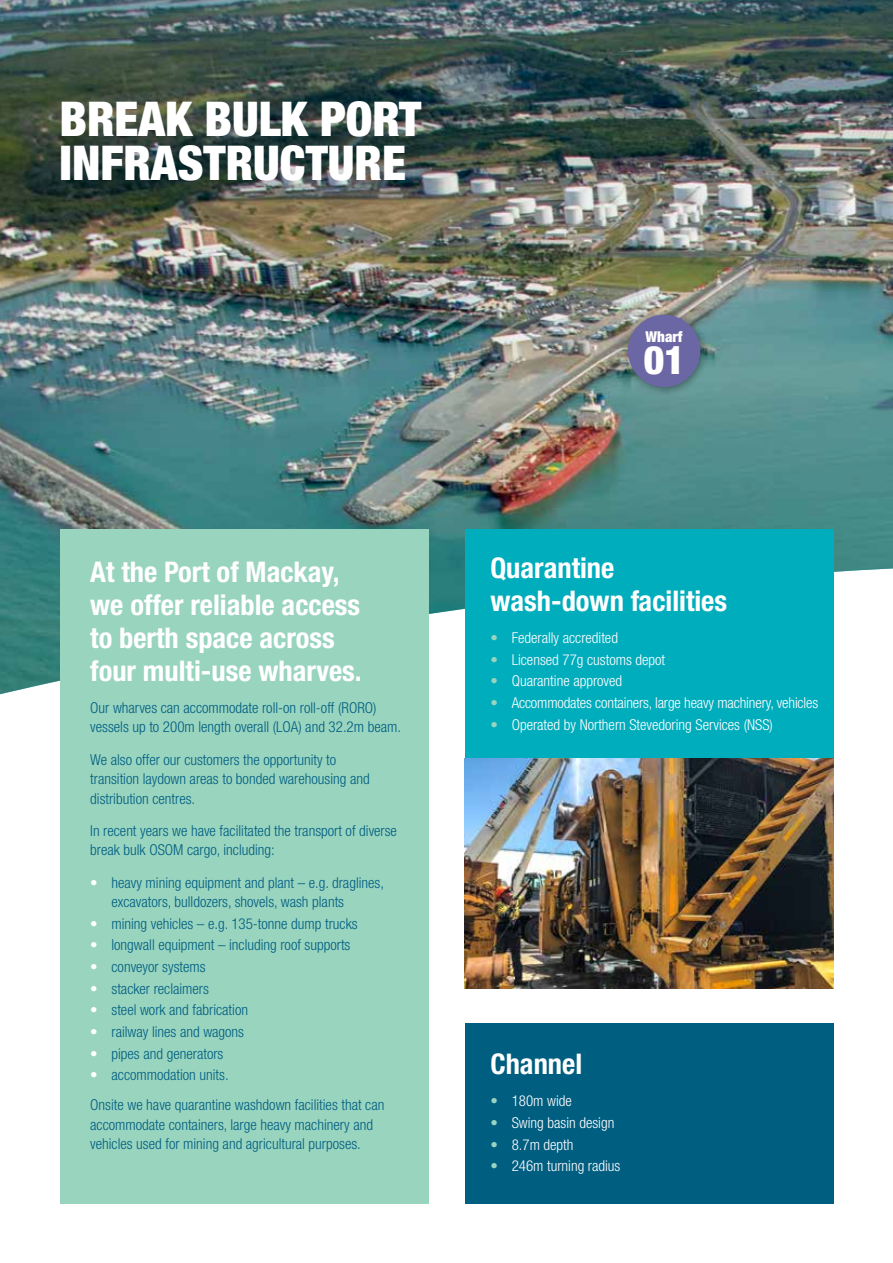
<style>
.page{position:relative;width:893px;height:1263px;background:#fff}
.page>*{position:absolute;margin:0;border:0;box-sizing:border-box;transform-origin:0 0}
.t1{font:900 condensed 48px/43.5px "Helvetica Neue LT Std";color:#fff}
.t2{font:900 condensed 39.3px "Helvetica Neue LT Std";color:#fff}
.t3{font:700 condensed 28.5px/33px "Helvetica Neue LT Std";color:#fff}
.t4{font:300 condensed 15px/19.5px "Helvetica Neue LT Std";color:#005e81}
.t5{font:300 condensed 15px "Helvetica Neue LT Std";color:#fff}
.t6{font:900 condensed 15px "Helvetica Neue LT Std";color:#fff}
.s1{color:#fff}
.s2{color:#99d4c0}
</style>
<div class="page">
<img style="left:0;top:0;width:893px;height:694px">
<div style="left:465px;top:1023px;width:368px;height:180px;background:#005e81"></div>
<div style="left:621px;top:308px;width:89px;height:88px;background:#000;opacity:.4"></div>
<div style="left:628px;top:315px;width:72px;height:72px;background:#6b66a4;border-radius:50%"></div>
<div style="left:465px;top:529px;width:368px;height:230px;background:#00adbd"></div>
<img style="left:465px;top:759px;width:368px;height:229px">
<div style="left:60px;top:529px;width:369px;height:674px;background:#99d4bf"></div>
<svg style="left:753px;top:1168px;width:81px;height:36px"></svg>
<h1 class="t1" style="left:60px;top:97px;width:363px">BREAK BULK PORT<br>INFRASTRUCTURE</h1>
<p class="t6" style="left:646px;top:327px;width:38px">Wharf</p>
<h2 class="t2" style="left:664px;top:336px;width:22px">1</h2>
<h3 class="t3" style="left:90px;top:555px;width:273px">At the Port of Mackay, we offer reliable access to berth space across four multi-use wharves.</h3>
<p class="t4" style="left:90px;top:698px;width:312px">Our wharves can accommodate roll-on roll-off (RORO) vessels up to 200m length overall (LOA) and 32.2m beam.</p>
<p class="t4" style="left:90px;top:749px;width:281px">We also offer our customers the opportunity to transition laydown areas to bonded warehousing and distribution centres.</p>
<p class="t4" style="left:90px;top:821px;width:308px">In recent years we have facilitated the transport of diverse break bulk OSOM cargo, including:</p>
<p class="t4" style="left:112px;top:872px;width:274px;text-indent:-21px"><span class="s1">•</span> heavy mining equipment and plant – e.g. draglines, excavators, bulldozers, shovels, wash plants</p>
<p class="t4" style="left:90px;top:914px;width:269px"><span class="s1">•</span> mining vehicles – e.g. 135-tonne dump trucks</p>
<p class="t4" style="left:90px;top:935px;width:262px"><span class="s1">•</span> longwall equipment – including roof supports</p>
<p class="t4" style="left:90px;top:957px;width:117px"><span class="s1">•</span> conveyor systems</p>
<p class="t4" style="left:90px;top:978px;width:120px"><span class="s1">•</span> stacker reclaimers</p>
<p class="t4" style="left:90px;top:1000px;width:159px"><span class="s1">•</span> steel work and fabrication</p>
<p class="t4" style="left:90px;top:1022px;width:155px"><span class="s1">•</span> railway lines and wagons</p>
<p class="t4" style="left:90px;top:1043px;width:135px"><span class="s1">•</span> pipes and generators</p>
<p class="t4" style="left:90px;top:1060px;width:296px;line-height:30.2px"><span class="s1">•</span> accommodation units.<br>Onsite we have quarantine washdown facilities that can</p>
<p class="t4" style="left:90px;top:1115px;width:284px">accommodate containers, large heavy machinery and vehicles used for mining and agricultural purposes.</p>
<h3 class="t3" style="left:490px;top:551px;width:238px">Quarantine wash-down facilities</h3>
<p class="t5" style="left:490px;top:629px;width:129px"><span class="s2">•</span> Federally accredited</p>
<p class="t5" style="left:490px;top:651px;width:176px"><span class="s2">•</span> Licensed 77g customs depot</p>
<p class="t5" style="left:490px;top:672px;width:133px"><span class="s2">•</span> Quarantine approved</p>
<p class="t5" style="left:490px;top:694px;width:329px"><span class="s2">•</span> Accommodates containers, large heavy machinery, vehicles</p>
<p class="t5" style="left:490px;top:716px;width:284px"><span class="s2">•</span> Operated by Northern Stevedoring Services (NSS)</p>
<h3 class="t3" style="left:490px;top:1047px;width:93px">Channel</h3>
<p class="t5" style="left:490px;top:1092px;width:83px"><span class="s2">•</span> 180m wide</p>
<p class="t5" style="left:490px;top:1114px;width:125px"><span class="s2">•</span> Swing basin design</p>
<p class="t5" style="left:490px;top:1136px;width:85px"><span class="s2">•</span> 8.7m depth</p>
<p class="t5" style="left:490px;top:1157px;width:132px"><span class="s2">•</span> 246m turning radius</p>
</div>
